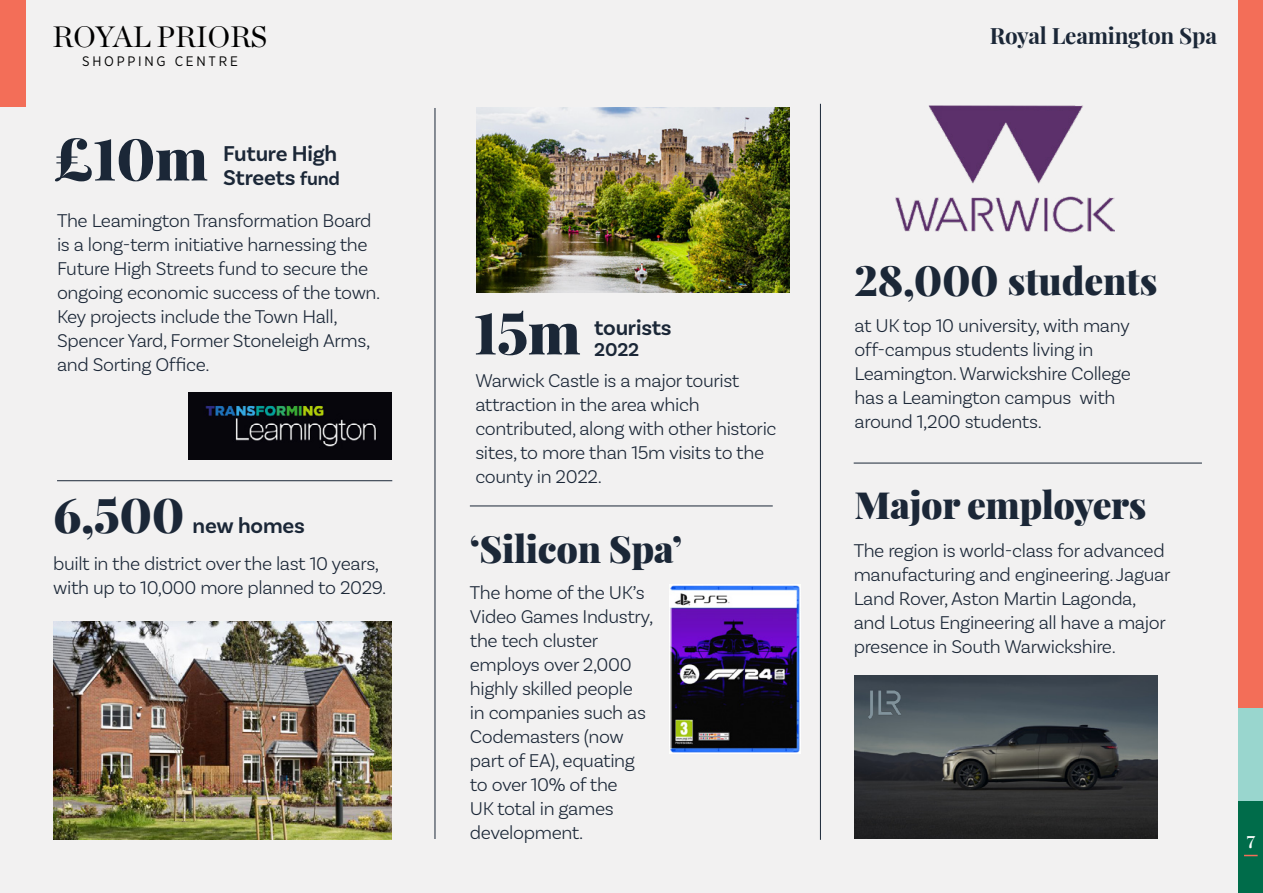
<style>
.page{position:relative;width:1263px;height:893px;background:#f2f1f1}
.page>*{position:absolute;margin:0;border:0;box-sizing:border-box;transform-origin:0 0}
.t1{font:900 57.75px "Playfair Display";letter-spacing:-.01em;color:#1b2737}
.t2{font:900 48px "Playfair Display";color:#1b2737}
.t3{font:900 42px "Playfair Display";color:#1b2737}
.t4{font:900 37.5px "Playfair Display";letter-spacing:-.01em;color:#1b2737}
.t5{font:29.4px "Chronicle Display";color:#000}
.t6{font:600 22.5px/23.1px "Basic Sans";letter-spacing:-.01em;color:#1b2737}
.t7{font:700 22.5px "Playfair Display";letter-spacing:-.01em;color:#1b2737}
.t8{font:300 19.5px/24px "Basic Sans";letter-spacing:-.02em;color:#1b2737}
.t9{font:600 19.5px "Basic Sans";color:#1b2737}
.t10{font:700 16.5px "Playfair Display SC";color:#fff}
.t11{font:13.8px "Gotham Narrow";letter-spacing:.2em;color:#000}
.s1{font-size:19.5px}
</style>
<div class="page">
<div style="left:1238px;top:708px;width:25px;height:93px;background:#99d6ce"></div>
<div style="left:1238px;top:0;width:25px;height:708px;background:#f36e58"></div>
<div style="left:1238px;top:801px;width:25px;height:92px;background:#006c4a"></div>
<div style="left:0;top:0;width:26px;height:106px;background:#f36e58"></div>
<svg style="left:1244px;top:855px;width:13px;height:1px"></svg>
<img style="left:477px;top:108px;width:312px;height:185px">
<img style="left:53px;top:621px;width:338px;height:219px">
<img style="left:896px;top:106px;width:219px;height:127px">
<img style="left:669px;top:584px;width:132px;height:169px">
<img style="left:854px;top:676px;width:303px;height:163px">
<hr style="left:57px;top:480px;width:335px;height:1px;background:#1b2737">
<hr style="left:435px;top:108px;width:1px;height:731px;background:#1b2737">
<hr style="left:820px;top:104px;width:1px;height:736px;background:#1b2737">
<hr style="left:470px;top:506px;width:303px;height:1px;background:#1b2737">
<hr style="left:854px;top:463px;width:348px;height:1px;background:#1b2737">
<img style="left:868px;top:675px;width:56px;height:56px">
<img style="left:189px;top:393px;width:202px;height:67px">
<h3 class="t5" style="left:53px;top:14px;width:216px">ROYAL PRIORS</h3>
<p class="t11" style="left:82px;top:52px;width:157px">SHOPPING CENTRE</p>
<h1 class="t1" style="left:53px;top:113px;width:156px">£10m</h1>
<p class="t6" style="left:223px;top:143px;width:118px">Future High<br>Streets <span class="s1">fund</span></p>
<p class="t8" style="left:57px;top:208px;width:325px">The Leamington Transformation Board is a long-term initiative harnessing the Future High Streets fund to secure the ongoing economic success of the town.<br>Key projects include the Town Hall, Spencer Yard, Former Stoneleigh Arms, and Sorting Office.</p>
<h2 class="t2" style="left:53px;top:477px;width:133px">6,500</h2>
<p class="t8" style="left:53px;top:551px;width:335px">built in the district over the last 10 years, with up to 10,000 more planned to 2029.</p>
<p class="t6" style="left:193px;top:514px;width:114px">new homes</p>
<p class="t7" style="left:990px;top:18px;width:229px">Royal Leamington Spa</p>
<h1 class="t1" style="left:474px;top:287px;width:108px">15m</h1>
<p class="t6" style="left:594px;top:316px;width:79px">tourists</p>
<p class="t9" style="left:594px;top:337px;width:47px">2022</p>
<p class="t8" style="left:475px;top:368px;width:303px">Warwick Castle is a major tourist attraction in the area which contributed, along with other historic sites, to more than 15m visits to the county in 2022.</p>
<h3 class="t4" style="left:470px;top:519px;width:214px">‘Silicon Spa’</h3>
<p class="t8" style="left:470px;top:580px;width:185px">The home of the UK’s<br>Video Games Industry, the tech cluster employs over 2,000 highly skilled people<br>in companies such as<br>Codemasters (now part of EA), equating to over 10% of the<br>UK total in games development.</p>
<h3 class="t4" style="left:1008px;top:251px;width:151px">students</h3>
<p class="t8" style="left:854px;top:313px;width:278px">at UK top 10 university, with many off-campus students living in<br>Leamington. Warwickshire College has a Leamington campus with around 1,200 students.</p>
<h3 class="t3" style="left:854px;top:247px;width:146px">28,000</h3>
<h3 class="t4" style="left:854px;top:475px;width:293px">Major employers</h3>
<p class="t8" style="left:854px;top:539px;width:318px">The region is world-class for advanced manufacturing and engineering. Jaguar Land Rover, Aston Martin Lagonda, and Lotus Engineering all have a major presence in South Warwickshire.</p>
<p class="t10" style="left:1247px;top:829px;width:10px">7</p>
</div>
